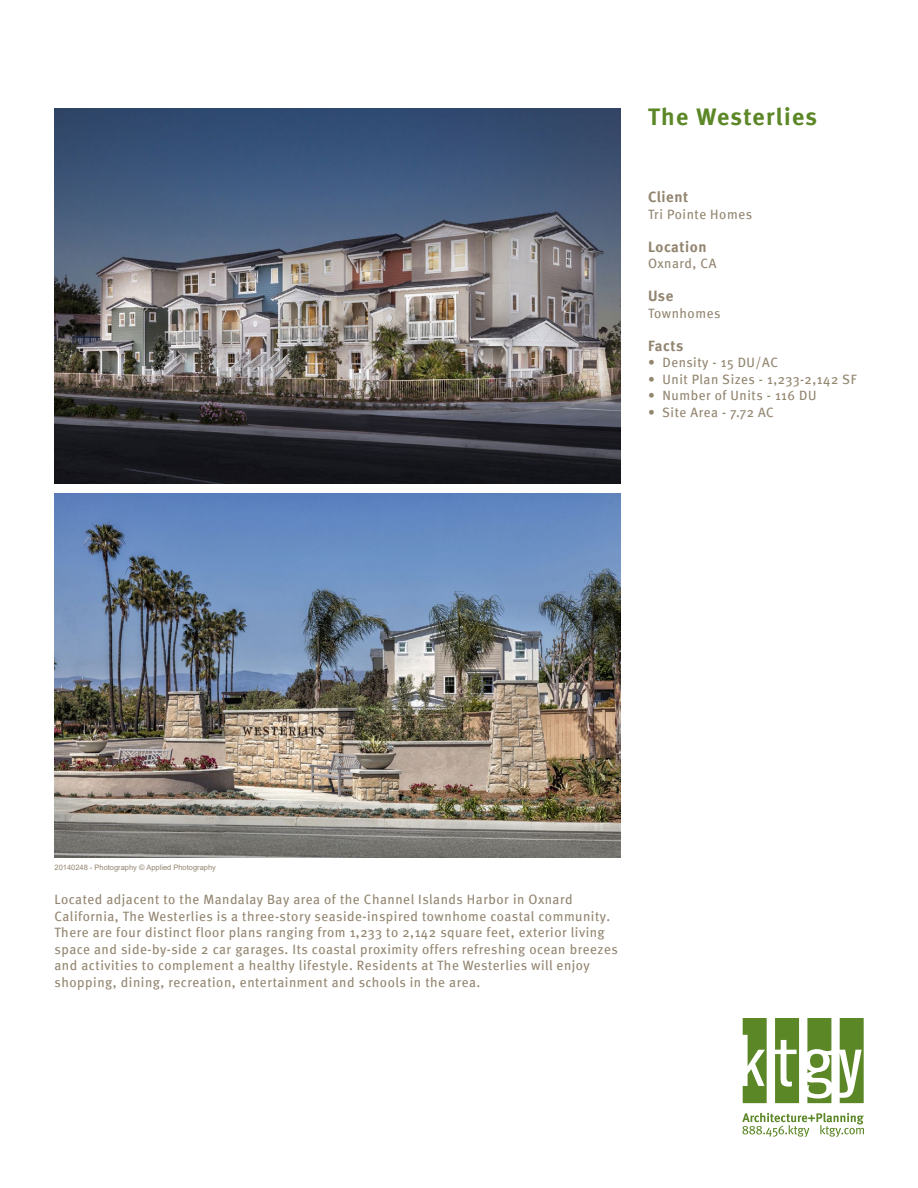
<style>
.page{position:relative;width:918px;height:1188px;background:#fff}
.page>*{position:absolute;margin:0;border:0;box-sizing:border-box;transform-origin:0 0}
.Project_Title{font:700 24px "Meta";letter-spacing:.06em;color:#5c8727}
.Category_Title{font:700 15px "Meta";letter-spacing:.04em;color:#938671}
.t1{font:13.5px/16.5px "Meta";letter-spacing:.04em;color:#938671}
.t2{font:7.5px "Arial";color:#938671}
</style>
<div class="page">
<svg style="left:742px;top:1113px;width:122px;height:24px"></svg>
<svg style="left:743px;top:1018px;width:24px;height:85px"></svg>
<svg style="left:807px;top:1018px;width:24px;height:85px"></svg>
<svg style="left:840px;top:1018px;width:24px;height:85px"></svg>
<svg style="left:775px;top:1018px;width:24px;height:85px"></svg>
<img style="left:55px;top:108px;width:566px;height:375px">
<img style="left:55px;top:493px;width:566px;height:364px">
<p class="Project_Title" style="left:648px;top:103px;width:171px">The Westerlies</p>
<p class="Category_Title" style="left:648px;top:188px;width:42px">Client</p>
<p class="t1" style="left:648px;top:206px;width:106px">Tri Pointe Homes</p>
<p class="Category_Title" style="left:648px;top:238px;width:60px">Location</p>
<p class="t1" style="left:648px;top:255px;width:70px">Oxnard, CA</p>
<p class="Category_Title" style="left:648px;top:287px;width:27px">Use</p>
<p class="t1" style="left:648px;top:305px;width:74px">Townhomes</p>
<p class="Category_Title" style="left:648px;top:337px;width:37px">Facts</p>
<p class="t1" style="left:648px;top:354px;width:132px">• Density - 15 DU/AC</p>
<p class="t1" style="left:648px;top:371px;width:210px">• Unit Plan Sizes - 1,233-2,142 SF</p>
<p class="t1" style="left:648px;top:387px;width:170px">• Number of Units - 116 DU</p>
<p class="t1" style="left:648px;top:404px;width:127px">• Site Area - 7.72 AC</p>
<p class="t2" style="left:55px;top:863px;width:163px">20140248 - Photography © Applied Photography</p>
<p class="t1" style="left:55px;top:891px;width:565px">Located adjacent to the Mandalay Bay area of the Channel Islands Harbor in Oxnard California, The Westerlies is a three-story seaside-inspired townhome coastal community.<br>There are four distinct floor plans ranging from 1,233 to 2,142 square feet, exterior living space and side-by-side 2 car garages. Its coastal proximity offers refreshing ocean breezes and activities to complement a healthy lifestyle. Residents at The Westerlies will enjoy shopping, dining, recreation, entertainment and schools in the area.</p>
</div>
